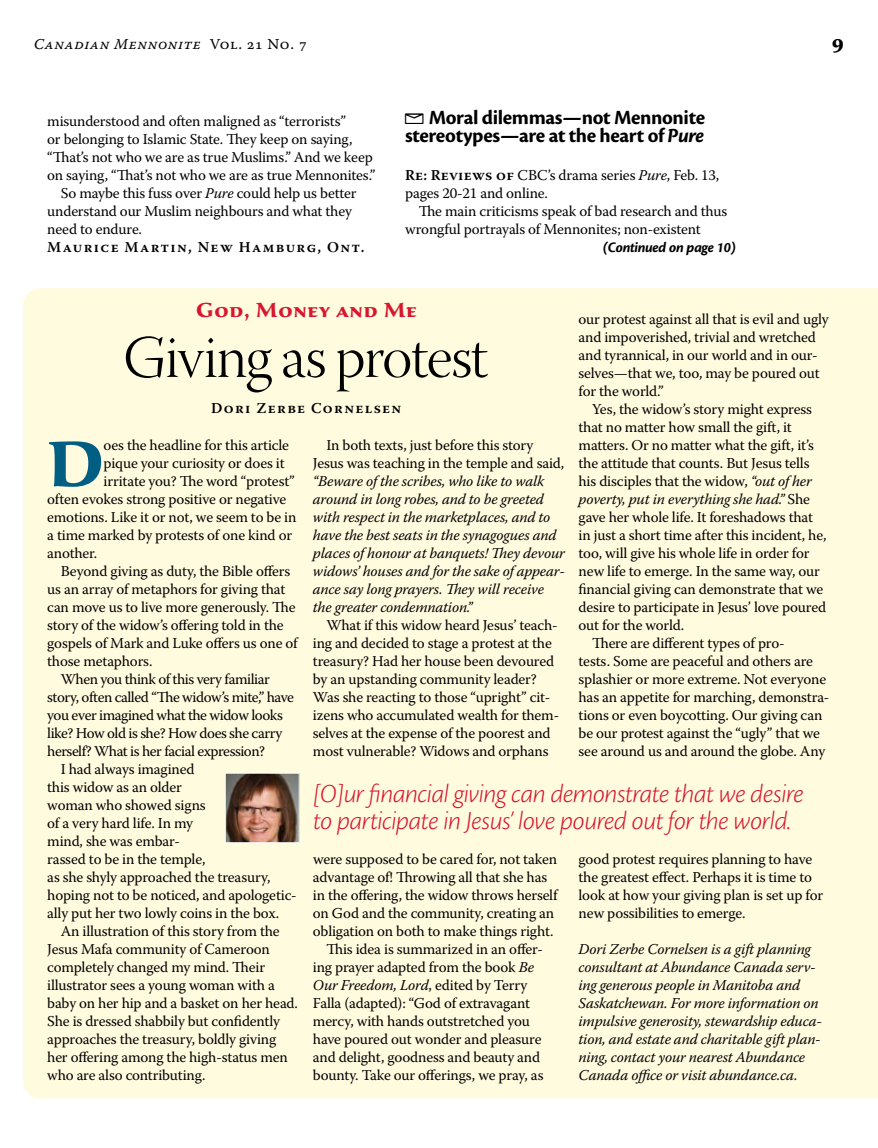
<style>
.page{position:relative;width:878px;height:1148px;background:#fff}
.page>*{position:absolute;margin:0;border:0;box-sizing:border-box;transform-origin:0 0}
.t1{font:700 66.3px "Sava Pro";color:#005e83}
.t2{font:60px "Warnock Pro Light Disp";letter-spacing:-.02em;color:#000}
.t3{font:italic 300 27px/27px "Cronos Pro";letter-spacing:-.02em;color:#d7162f}
.t4{font:700 21px/18px "Cronos Pro";color:#000}
.t5{font:700 21px "Sava Pro";letter-spacing:.035em;color:#d7162f}
.t6{font:700 21px "Sava Pro";color:#000}
.t7{font:15px/18px "Warnock Pro";letter-spacing:-.01em;color:#000}
.t8{font:italic 15px/18px "Warnock Pro";letter-spacing:-.01em;color:#000}
.t9{font:15px "Warnock Pro";letter-spacing:-.03em;color:#000}
.t10{font:600 15px "Warnock Pro";letter-spacing:.09em;color:#000}
.t11{font:15px "Warnock Pro It Capt";letter-spacing:.035em;color:#000}
.t12{font:italic 700 15px "Cronos Pro";letter-spacing:-.025em;color:#000}
.s1{font-family:"Warnock Pro Capt"}
.s2{font-style:italic}
.s3{font-family:"Canadian Mennonite";font-weight:400}
.s4{font-weight:600}
.s5{font-style:normal}
</style>
<div class="page">
<div style="left:23px;top:288px;width:855px;height:810px;background:#fffbdf"></div>
<img style="left:227px;top:774px;width:70px;height:67px">
<div style="left:225px;top:772px;width:74px;height:71px;border:1px solid #fff"></div>
<p class="t11" style="left:34px;top:35px;width:274px">Canadian Mennonite <span class="s1">Vol. 21 No. 7</span></p>
<h3 class="t6" style="left:832px;top:28px;width:14px">9</h3>
<p class="t7" style="left:47px;top:112px;width:300px">misunderstood and often maligned as “terrorists”</p>
<p class="t7" style="left:47px;top:130px;width:307px">or belonging to Islamic State. They keep on saying,</p>
<p class="t7" style="left:47px;top:148px;width:327px">“That’s not who we are as true Muslims.” And we keep</p>
<p class="t7" style="left:47px;top:166px;width:330px">on saying, “That’s not who we are as true Mennonites.”</p>
<p class="t7" style="left:61px;top:184px;width:297px">So maybe this fuss over <span class="s2">Pure</span> could help us better</p>
<p class="t7" style="left:47px;top:202px;width:306px">understand our Muslim neighbours and what they</p>
<p class="t7" style="left:47px;top:220px;width:96px">need to endure.</p>
<p class="t10" style="left:47px;top:238px;width:319px">Maurice Martin, New Hamburg, Ont.</p>
<h3 class="t4" style="left:405px;top:109px;width:301px"><span class="s3">E</span> Moral dilemmas—not Mennonite stereotypes—are at the heart of <span class="s2">Pure</span></h3>
<p class="t7" style="left:405px;top:166px;width:315px"><span class="s4">Re: Reviews of</span> CBC’s drama series <span class="s2">Pure</span>, Feb. 13, pages 20-21 and online.</p>
<p class="t7" style="left:405px;top:202px;width:323px;text-indent:14px">The main criticisms speak of bad research and thus wrongful portrayals of Mennonites; non-existent</p>
<p class="t12" style="left:602px;top:239px;width:135px">(Continued on page 10)</p>
<h3 class="t5" style="left:196px;top:296px;width:222px">God, Money and Me</h3>
<h2 class="t2" style="left:124px;top:325px;width:366px">Giving as protest</h2>
<p class="t10" style="left:211px;top:399px;width:192px">Dori Zerbe Cornelsen</p>
<p class="t7" style="left:578px;top:310px;width:252px">our protest against all that is evil and ugly and impoverished, trivial and wretched and tyrannical, in our world and in our&shy;selves—that we, too, may be poured out for the world.”</p>
<p class="t7" style="left:592px;top:400px;width:221px">Yes, the widow’s story might express</p>
<p class="t7" style="left:578px;top:418px;width:215px">that no matter how small the gift, it</p>
<p class="t7" style="left:578px;top:436px;width:237px">matters. Or no matter what the gift, it’s</p>
<p class="t7" style="left:578px;top:454px;width:232px">the attitude that counts. But Jesus tells</p>
<p class="t7" style="left:578px;top:472px;width:235px">his disciples that the widow, <span class="s2">“out of her</span></p>
<p class="t8" style="left:578px;top:490px;width:233px">poverty, put in everything she had.” <span class="s5">She</span></p>
<p class="t7" style="left:578px;top:508px;width:236px">gave her whole life. It foreshadows that</p>
<p class="t7" style="left:578px;top:526px;width:249px">in just a short time after this incident, he,</p>
<p class="t7" style="left:578px;top:544px;width:232px">too, will give his whole life in order for</p>
<p class="t7" style="left:578px;top:562px;width:243px">new life to emerge. In the same way, our</p>
<p class="t7" style="left:578px;top:580px;width:246px">financial giving can demonstrate that we</p>
<p class="t7" style="left:578px;top:598px;width:249px">desire to participate in Jesus’ love poured</p>
<p class="t7" style="left:578px;top:616px;width:107px">out for the world.</p>
<p class="t7" style="left:592px;top:634px;width:194px">There are different types of pro-</p>
<p class="t7" style="left:578px;top:652px;width:236px">tests. Some are peaceful and others are</p>
<p class="t7" style="left:578px;top:670px;width:249px">splashier or more extreme. Not everyone</p>
<p class="t7" style="left:578px;top:688px;width:252px">has an appetite for marching, demonstra-</p>
<p class="t7" style="left:578px;top:706px;width:245px">tions or even boycotting. Our giving can</p>
<p class="t7" style="left:578px;top:724px;width:243px">be our protest against the “ugly” that we</p>
<p class="t7" style="left:578px;top:742px;width:248px">see around us and around the globe. Any</p>
<h1 class="t1" style="left:47px;top:420px;width:59px">D</h1>
<p class="t7" style="left:104px;top:436px;width:187px">oes the headline for this article</p>
<p class="t7" style="left:313px;top:436px;width:253px;text-indent:14px">In both texts, just before this story<br>Jesus was teaching in the temple and said,</p>
<p class="t8" style="left:313px;top:472px;width:253px">“Beware of the scribes, who like to walk around in long robes, and to be greeted with respect in the marketplaces, and to have the best seats in the synagogues and places of honour at banquets! They devour widows’ houses and for the sake of appear&shy;ance say long prayers. They will receive the greater condemnation.”</p>
<p class="t7" style="left:313px;top:616px;width:248px;text-indent:14px">What if this widow heard Jesus’ teach&shy;ing and decided to stage a protest at the treasury? Had her house been devoured by an upstanding community leader?<br>Was she reacting to those “upright” cit&shy;izens who accumulated wealth for them&shy;selves at the expense of the poorest and most vulnerable? Widows and orphans</p>
<p class="t7" style="left:104px;top:454px;width:183px">pique your curiosity or does it</p>
<p class="t7" style="left:104px;top:472px;width:193px">irritate you? The word “protest”</p>
<p class="t7" style="left:47px;top:490px;width:240px">often evokes strong positive or negative</p>
<p class="t7" style="left:47px;top:508px;width:251px">emotions. Like it or not, we seem to be in</p>
<p class="t7" style="left:47px;top:526px;width:246px">a time marked by protests of one kind or</p>
<p class="t7" style="left:47px;top:544px;width:51px">another.</p>
<p class="t7" style="left:61px;top:562px;width:231px">Beyond giving as duty, the Bible offers</p>
<p class="t7" style="left:47px;top:580px;width:239px">us an array of metaphors for giving that</p>
<p class="t7" style="left:47px;top:598px;width:250px">can move us to live more generously. The</p>
<p class="t7" style="left:47px;top:616px;width:238px">story of the widow’s offering told in the</p>
<p class="t7" style="left:47px;top:634px;width:252px">gospels of Mark and Luke offers us one of</p>
<p class="t7" style="left:47px;top:652px;width:107px">those metaphors.</p>
<p class="t9" style="left:61px;top:670px;width:210px">When you think of this very familiar</p>
<p class="t9" style="left:47px;top:688px;width:248px">story, often called “The widow’s mite,” have</p>
<p class="t9" style="left:47px;top:706px;width:237px">you ever imagined what the widow looks</p>
<p class="t9" style="left:47px;top:724px;width:237px">like? How old is she? How does she carry</p>
<p class="t9" style="left:47px;top:742px;width:219px">herself? What is her facial expression?</p>
<p class="t7" style="left:61px;top:760px;width:135px">I had always imagined</p>
<p class="t7" style="left:47px;top:778px;width:136px">this widow as an older</p>
<p class="t7" style="left:47px;top:796px;width:160px">woman who showed signs</p>
<p class="t7" style="left:47px;top:814px;width:147px">of a very hard life. In my</p>
<p class="t7" style="left:47px;top:832px;width:134px">mind, she was embar-</p>
<p class="t7" style="left:47px;top:850px;width:160px">rassed to be in the temple,</p>
<p class="t7" style="left:47px;top:868px;width:225px">as she shyly approached the treasury,</p>
<p class="t7" style="left:47px;top:886px;width:251px">hoping not to be noticed, and apologetic-</p>
<p class="t7" style="left:47px;top:904px;width:233px">ally put her two lowly coins in the box.</p>
<p class="t7" style="left:61px;top:922px;width:220px">An illustration of this story from the</p>
<p class="t7" style="left:47px;top:940px;width:224px">Jesus Mafa community of Cameroon</p>
<p class="t7" style="left:47px;top:958px;width:219px">completely changed my mind. Their</p>
<p class="t7" style="left:47px;top:976px;width:229px">illustrator sees a young woman with a</p>
<p class="t7" style="left:47px;top:994px;width:252px">baby on her hip and a basket on her head.</p>
<p class="t7" style="left:47px;top:1012px;width:234px">She is dressed shabbily but confidently</p>
<p class="t7" style="left:47px;top:1030px;width:230px">approaches the treasury, boldly giving</p>
<p class="t7" style="left:47px;top:1048px;width:242px">her offering among the high-status men</p>
<p class="t7" style="left:47px;top:1066px;width:160px">who are also contributing.</p>
<h3 class="t3" style="left:313px;top:780px;width:492px">[O]ur financial giving can demonstrate that we desire to participate in Jesus’ love poured out for the world.</h3>
<p class="t7" style="left:313px;top:850px;width:245px">were supposed to be cared for, not taken</p>
<p class="t7" style="left:313px;top:868px;width:236px">advantage of! Throwing all that she has</p>
<p class="t7" style="left:313px;top:886px;width:246px">in the offering, the widow throws herself</p>
<p class="t7" style="left:313px;top:904px;width:243px">on God and the community, creating an</p>
<p class="t7" style="left:313px;top:922px;width:242px">obligation on both to make things right.</p>
<p class="t7" style="left:326px;top:940px;width:218px">This idea is summarized in an offer-</p>
<p class="t7" style="left:313px;top:958px;width:223px">ing prayer adapted from the book <span class="s2">Be</span></p>
<p class="t8" style="left:313px;top:976px;width:216px">Our Freedom, Lord<span class="s5">, edited by Terry</span></p>
<p class="t7" style="left:313px;top:994px;width:219px">Falla (adapted): “God of extravagant</p>
<p class="t7" style="left:313px;top:1012px;width:219px">mercy, with hands outstretched you</p>
<p class="t7" style="left:313px;top:1030px;width:230px">have poured out wonder and pleasure</p>
<p class="t7" style="left:313px;top:1048px;width:229px">and delight, goodness and beauty and</p>
<p class="t7" style="left:313px;top:1066px;width:232px">bounty. Take our offerings, we pray, as</p>
<p class="t7" style="left:578px;top:850px;width:246px">good protest requires planning to have the greatest effect. Perhaps it is time to look at how your giving plan is set up for new possibilities to emerge.</p>
<p class="t8" style="left:578px;top:940px;width:245px">Dori Zerbe Cornelsen is a gift planning consultant at Abundance Canada serv&shy;ing generous people in Manitoba and Saskatchewan. For more information on impulsive generosity, stewardship educa&shy;tion, and estate and charitable gift plan&shy;ning, contact your nearest Abundance Canada office or visit abundance.ca.</p>
</div>
